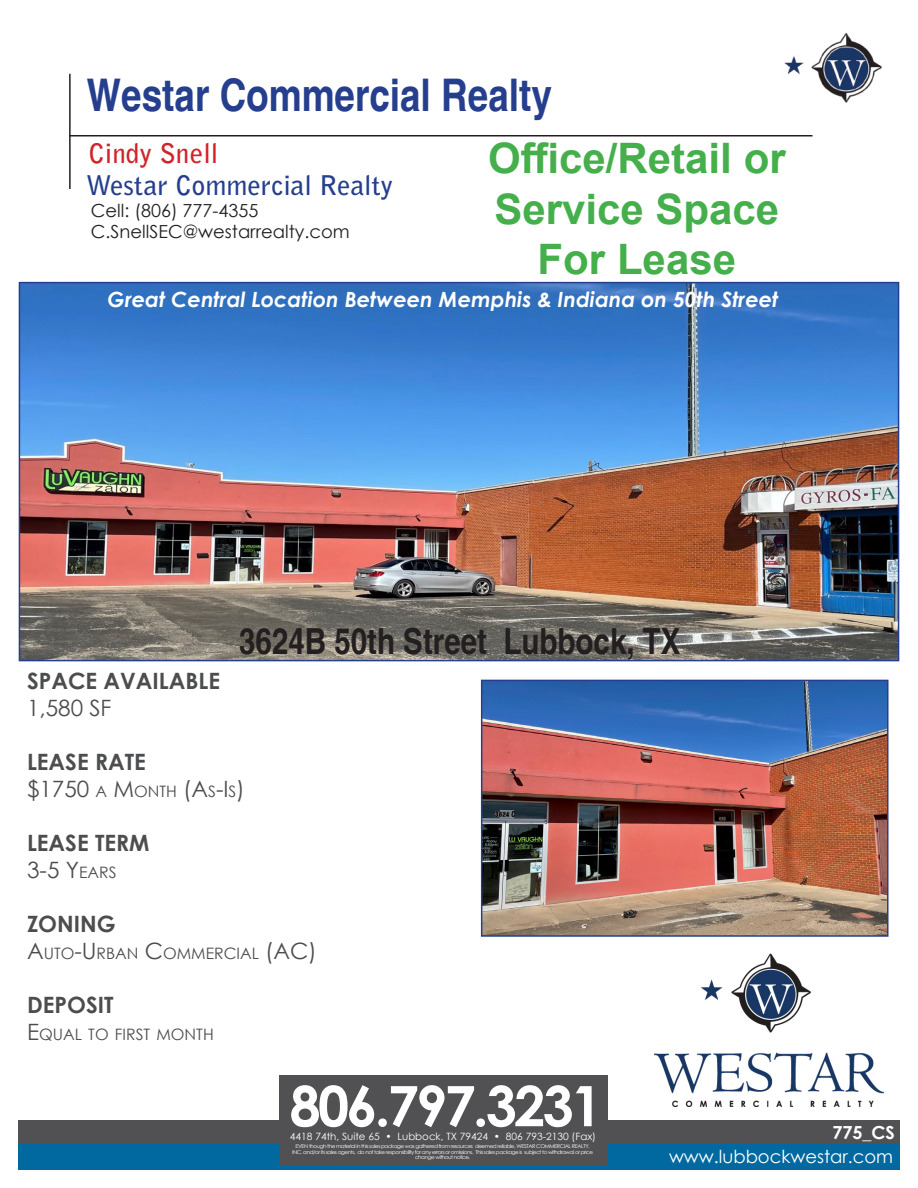
<style>
.page{position:relative;width:918px;height:1188px;background:#fff}
.page>*{position:absolute;margin:0;border:0;box-sizing:border-box;transform-origin:0 0}
.t1{font:700 55.8px "Century Gothic";letter-spacing:-.05em;color:#fff}
.t2{font:700 condensed 45px "Helvetica";color:#253f8e}
.t3{font:700 42px "Arial";color:#44af4b}
.t4{font:700 condensed 36px "Helvetica";color:#231f20}
.t5{font:700 27px "Bell Gothic Std";color:#253f8e}
.t6{font:700 27px "Bell Gothic Std";color:#d1232a}
.t7{font:700 22.5px "Century Gothic";color:#4c4d4e}
.t8{font:22.5px "Century Gothic";color:#4c4d4e}
.t9{font:italic 700 21px "Century Gothic";color:#fff}
.t10{font:18px "Century Gothic";color:#231f20}
.t11{font:18px "Century Gothic";color:#fff}
.t12{font:700 18px "Century Gothic";color:#fff}
.t13{font:15.75px "Century Gothic";color:#4c4d4e}
.t14{font:10.05px "Century Gothic";color:#fff}
.t15{font:5.25px/5.2px "Century Gothic";letter-spacing:-.075em;color:#fff;text-align:center;scale:1.08 1}
.s1{font-size:15.75px}
.s2{font-size:22.5px}
</style>
<div class="page">
<div style="left:18px;top:1120px;width:882px;height:50px;background:#515153"></div>
<div style="left:18px;top:1144px;width:882px;height:26px;background:#01699f"></div>
<hr style="left:69px;top:74px;width:2px;height:115px;background:#231f20">
<hr style="left:69px;top:135px;width:744px;height:1px;background:#231f20">
<img style="left:654px;top:953px;width:230px;height:154px">
<img style="left:784px;top:32px;width:99px;height:71px">
<img style="left:22px;top:285px;width:874px;height:373px">
<div style="left:19px;top:282px;width:880px;height:379px;border:2px solid #253f8e"></div>
<img style="left:484px;top:683px;width:402px;height:251px">
<div style="left:481px;top:680px;width:408px;height:257px;border:2px solid #253f8e"></div>
<div style="left:279px;top:1076px;width:329px;height:89px;background:#515153"></div>
<p class="t2" style="left:86px;top:68px;width:467px">Westar Commercial Realty</p>
<p class="t6" style="left:88px;top:137px;width:132px">Cindy Snell</p>
<p class="t5" style="left:86px;top:169px;width:308px">Westar Commercial Realty</p>
<p class="t10" style="left:91px;top:198px;width:169px">Cell: (806) 777-4355</p>
<p class="t10" style="left:91px;top:219px;width:260px">C.SnellSEC@westarrealty.com</p>
<p class="t3" style="left:488px;top:129px;width:299px">Office/Retail or</p>
<p class="t3" style="left:494px;top:179px;width:286px">Service Space</p>
<p class="t3" style="left:538px;top:230px;width:200px">For Lease</p>
<p class="t9" style="left:107px;top:284px;width:673px">Great Central Location Between Memphis &amp; Indiana on 50th Street</p>
<p class="t4" style="left:239px;top:619px;width:443px">3624B 50th Street Lubbock, TX</p>
<p class="t7" style="left:27px;top:663px;width:195px">SPACE AVAILABLE</p>
<p class="t8" style="left:27px;top:692px;width:86px">1,580 SF</p>
<p class="t7" style="left:27px;top:744px;width:120px">LEASE RATE</p>
<p class="t8" style="left:27px;top:773px;width:219px">$1750 <span class="s1">A</span> M<span class="s1">ONTH</span> (A<span class="s1">S</span>-I<span class="s1">S</span>)</p>
<p class="t7" style="left:27px;top:825px;width:124px">LEASE TERM</p>
<p class="t8" style="left:27px;top:854px;width:90px">3-5 Y<span class="s1">EARS</span></p>
<p class="t7" style="left:27px;top:906px;width:90px">ZONING</p>
<p class="t13" style="left:27px;top:942px;width:291px"><span class="s2">A</span>UTO<span class="s2">-U</span> RBAN <span class="s2">C</span>OMM ERCIAL <span class="s2">(AC)</span></p>
<p class="t7" style="left:27px;top:987px;width:88px">DEPOSIT</p>
<p class="t13" style="left:27px;top:1023px;width:188px"><span class="s2">E</span>QUAL TO FI RST MONTH</p>
<p class="t1" style="left:289px;top:1064px;width:314px">806.797.3231</p>
<p class="t14" style="left:290px;top:1130px;width:308px">4418 74th, Suite 65 • Lubbock, TX 79424 • 806 793-2130 (Fax)</p>
<p class="t15" style="left:292px;top:1144px;width:280px">EVEN though the material in this sales package was gathered from resources deemed reliable, WESTAR COMMERCIAL REALTY,<br>INC. and/or its sales agents, do not take responsibility for any errors or omissions. This sales package is subject to withdrawal or price change without notice.</p>
<p class="t12" style="left:832px;top:1118px;width:64px">775_CS</p>
<p class="t11" style="left:669px;top:1143px;width:226px">www.lubbockwestar.com</p>
</div>
